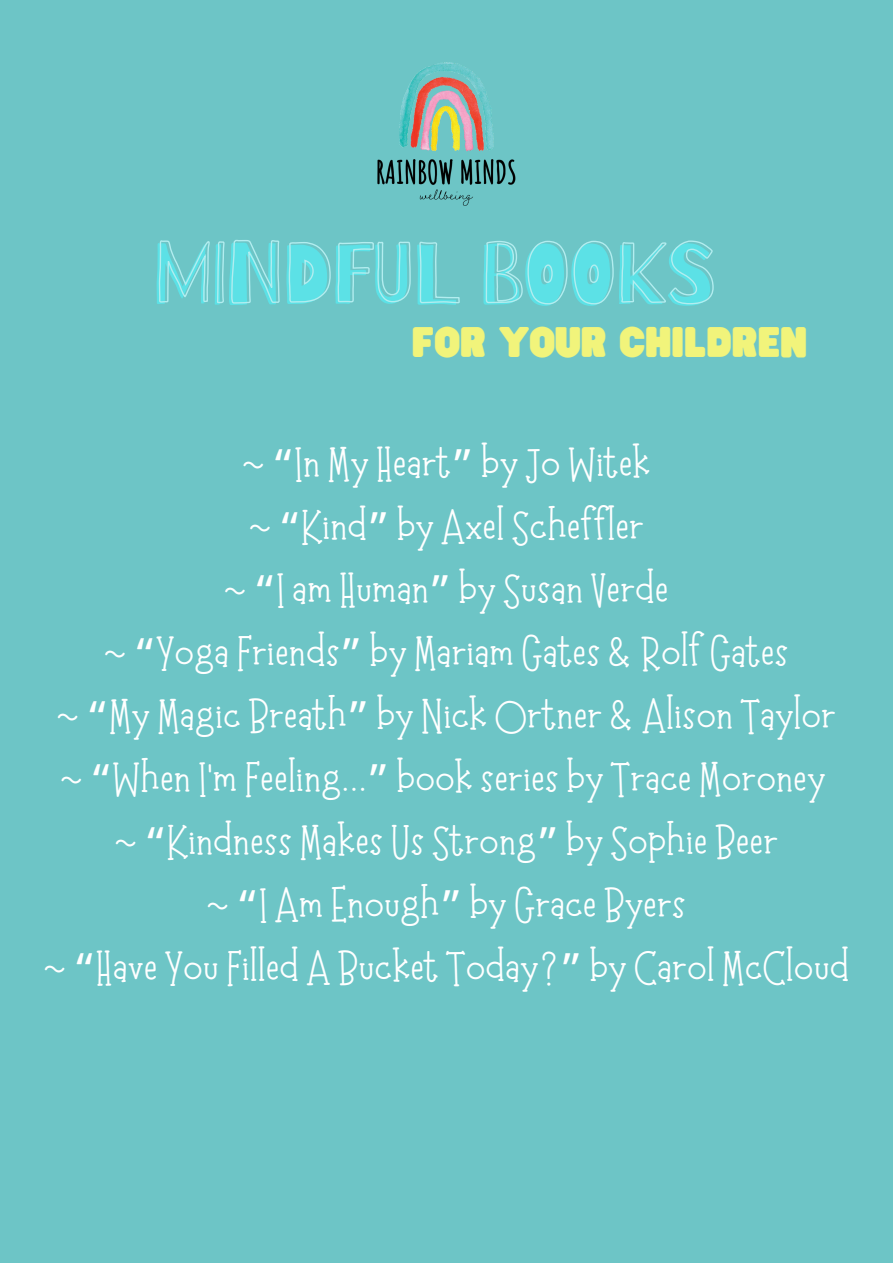
<style>
.page{position:relative;width:893px;height:1264px;background:#fff}
.page>*{position:absolute;margin:0;border:0;box-sizing:border-box;transform-origin:0 0}
.t1{font:84.75px "Barriecito";color:#5ce1e6}
.t2{font:45px/63px "Moonlight";color:#fff;text-align:center}
.t3{font:37.5px "Hitand Run";color:#f1f47b}
.s1{font-family:"Noto Sans Gurmukhi"}
</style>
<div class="page">
<div style="left:0;top:0;width:892px;height:1262px;background:#6dc5c6"></div>
<svg style="left:158px;top:62px;width:556px;height:243px"></svg>
<h1 class="t1" style="left:151px;top:222px;width:563px">MINDFUL BOOKS</h1>
<p class="t3" style="left:412px;top:321px;width:397px">FOR YOUR CHILDREN</p>
<p class="t2" style="left:43px;top:433px;width:807px">~ <span class="s1">“</span>In My Heart<span class="s1">”</span> by Jo Witek<br>~ <span class="s1">“</span>Kind<span class="s1">”</span> by Axel Scheffler<br>~ <span class="s1">“</span>I am Human<span class="s1">”</span> by Susan Verde<br>~ <span class="s1">“</span>Yoga Friends<span class="s1">”</span> by Mariam Gates &amp; Rolf Gates<br>~ <span class="s1">“</span>My Magic Breath<span class="s1">”</span> by Nick Ortner &amp; Alison Taylor ~ <span class="s1">“</span>When I’m Feeling...<span class="s1">”</span> book series by Trace Moroney<br>~ <span class="s1">“</span>Kindness Makes Us Strong<span class="s1">”</span> by Sophie Beer<br>~ <span class="s1">“</span>I Am Enough<span class="s1">”</span> by Grace Byers<br>~ <span class="s1">“</span>Have You Filled A Bucket Today?<span class="s1">”</span> by Carol McCloud</p>
</div>
